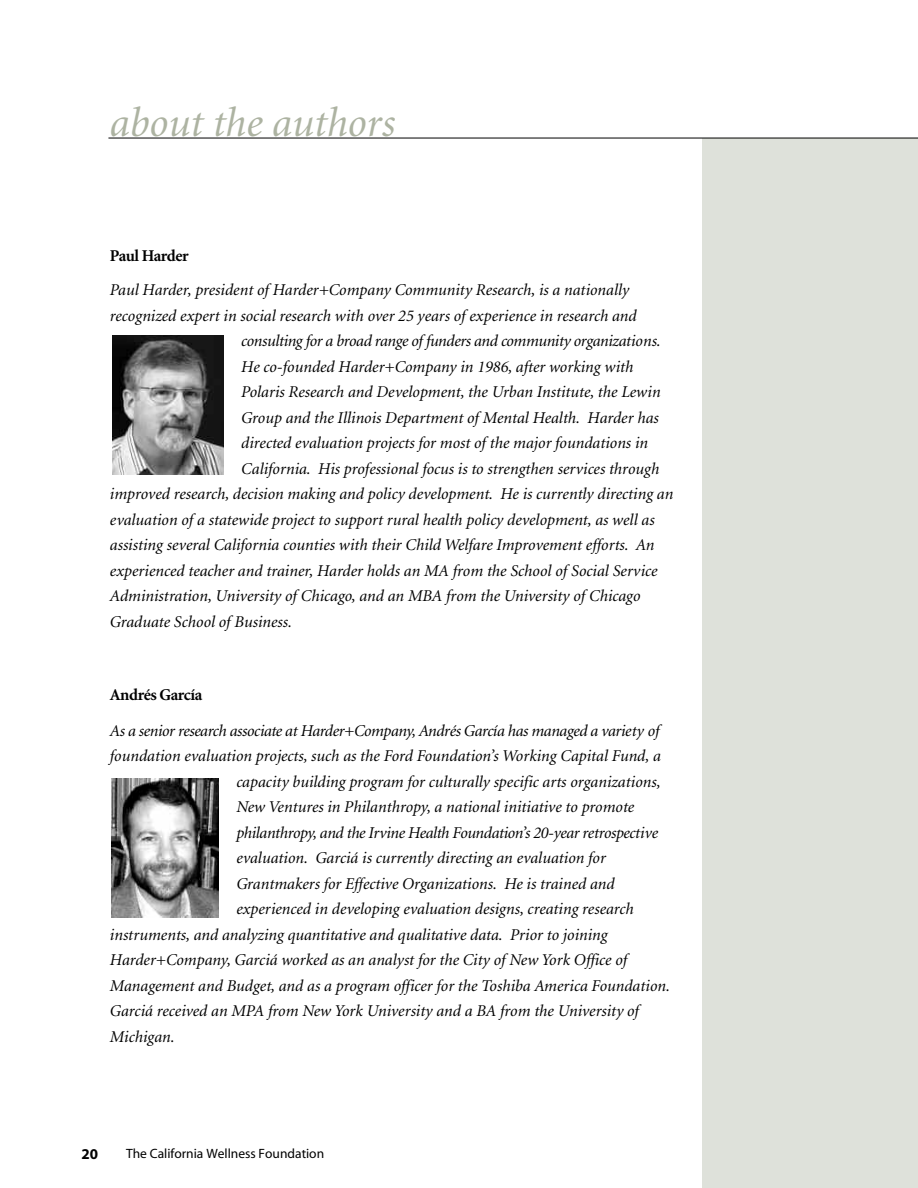
<style>
.page{position:relative;width:918px;height:1188px;background:#fff}
.page>*{position:absolute;margin:0;border:0;box-sizing:border-box;transform-origin:0 0}
.t1{font:italic 42px "Minion";color:#adb3a2}
.t2{font:italic 16.5px "Minion";color:#000}
.t3{font:italic 16.5px "Minion";letter-spacing:-.025em;color:#000}
.t4{font:700 16.5px "Minion";letter-spacing:-.025em;color:#000}
.t5{font:700 15px "Myriad";color:#000}
.t6{font:13.5px "Myriad";color:#000}
</style>
<div class="page">
<div style="left:702px;top:138px;width:216px;height:1050px;background:#dee1da"></div>
<img style="left:111px;top:779px;width:107px;height:138px">
<hr style="left:108px;top:138px;width:810px;height:1px;background:#000">
<img style="left:113px;top:335px;width:110px;height:139px">
<h1 class="t1" style="left:110px;top:106px;width:287px">about the authors</h1>
<p class="t4" style="left:110px;top:250px;width:80px">Paul Harder</p>
<p class="t2" style="left:110px;top:284px;width:521px">Paul Harder, president of Harder+Company Community Research, is a nationally</p>
<p class="t2" style="left:110px;top:309px;width:528px">recognized expert in social research with over 25 years of experience in research and</p>
<p class="t3" style="left:241px;top:335px;width:421px">consulting for a broad range of funders and community organizations.</p>
<p class="t2" style="left:241px;top:360px;width:394px">He co-founded Harder+Company in 1986, after working with</p>
<p class="t2" style="left:241px;top:386px;width:421px">Polaris Research and Development, the Urban Institute, the Lewin</p>
<p class="t2" style="left:241px;top:411px;width:419px">Group and the Illinois Department of Mental Health. Harder has</p>
<p class="t2" style="left:241px;top:437px;width:408px">directed evaluation projects for most of the major foundations in</p>
<p class="t2" style="left:241px;top:462px;width:420px">California. His professional focus is to strengthen services through</p>
<p class="t2" style="left:110px;top:488px;width:565px">improved research, decision making and policy development. He is currently directing an</p>
<p class="t2" style="left:110px;top:513px;width:546px">evaluation of a statewide project to support rural health policy development, as well as</p>
<p class="t2" style="left:110px;top:539px;width:546px">assisting several California counties with their Child Welfare Improvement efforts. An</p>
<p class="t2" style="left:110px;top:564px;width:549px">experienced teacher and trainer, Harder holds an MA from the School of Social Service</p>
<p class="t2" style="left:110px;top:590px;width:532px">Administration, University of Chicago, and an MBA from the University of Chicago</p>
<p class="t2" style="left:110px;top:615px;width:184px">Graduate School of Business.</p>
<p class="t4" style="left:110px;top:688px;width:94px">Andrés García</p>
<p class="t3" style="left:110px;top:724px;width:551px">As a senior research associate at Harder+Company, Andrés García has managed a variety of</p>
<p class="t2" style="left:110px;top:750px;width:552px">foundation evaluation projects, such as the Ford Foundation’s Working Capital Fund, a</p>
<p class="t2" style="left:236px;top:775px;width:426px">capacity building program for culturally specific arts organizations,</p>
<p class="t2" style="left:236px;top:801px;width:399px">New Ventures in Philanthropy, a national initiative to promote</p>
<p class="t3" style="left:236px;top:826px;width:423px">philanthropy, and the Irvine Health Foundation’s 20-year retrospective</p>
<p class="t2" style="left:236px;top:852px;width:371px">evaluation. Garciá is currently directing an evaluation for</p>
<p class="t2" style="left:236px;top:877px;width:380px">Grantmakers for Effective Organizations. He is trained and</p>
<p class="t2" style="left:236px;top:903px;width:399px">experienced in developing evaluation designs, creating research</p>
<p class="t2" style="left:110px;top:928px;width:499px">instruments, and analyzing quantitative and qualitative data. Prior to joining</p>
<p class="t2" style="left:110px;top:954px;width:519px">Harder+Company, Garciá worked as an analyst for the City of New York Office of</p>
<p class="t2" style="left:110px;top:979px;width:562px">Management and Budget, and as a program officer for the Toshiba America Foundation.</p>
<p class="t2" style="left:110px;top:1005px;width:531px">Garciá received an MPA from New York University and a BA from the University of</p>
<p class="t2" style="left:110px;top:1030px;width:66px">Michigan.</p>
<p class="t5" style="left:81px;top:1149px;width:18px">20</p>
<p class="t6" style="left:126px;top:1149px;width:200px">The California Wellness Foundation</p>
</div>
